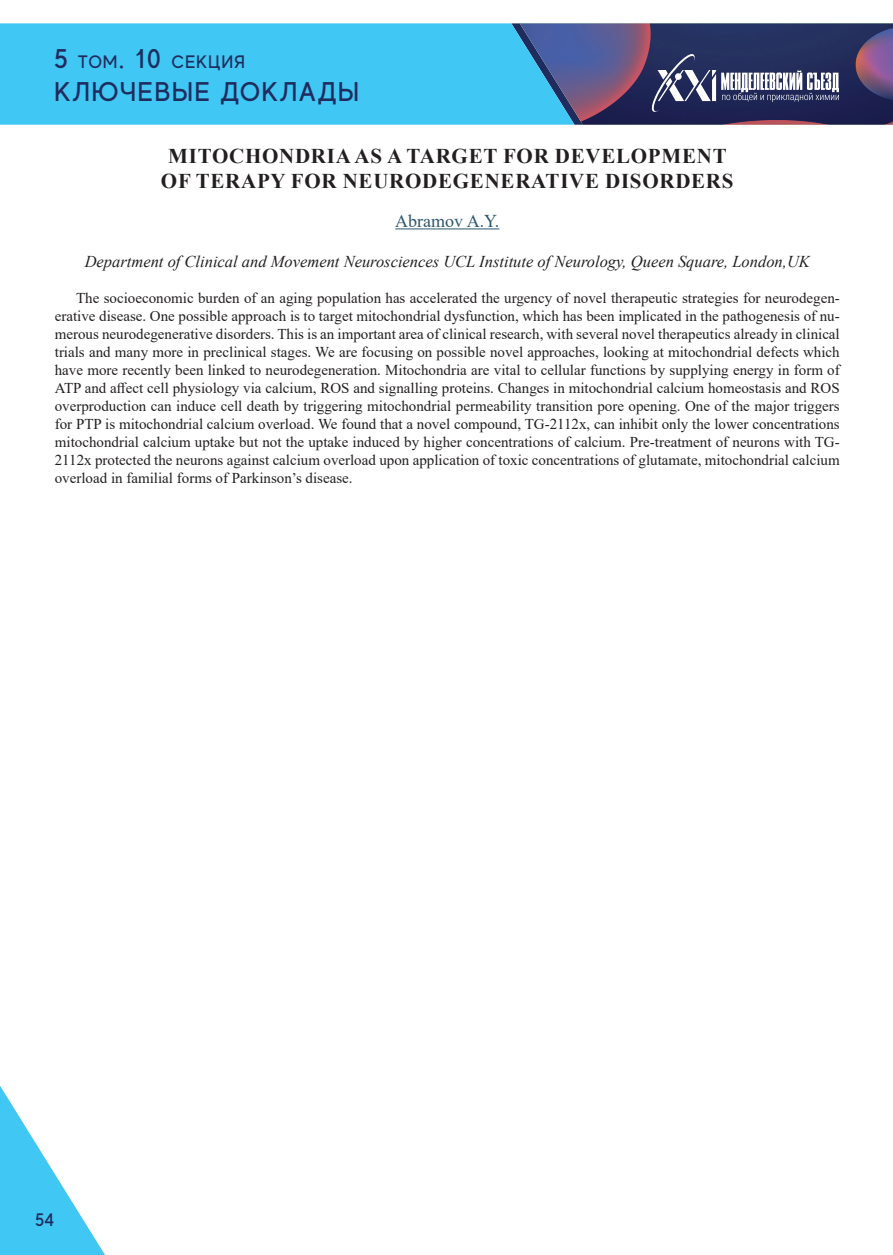
<style>
.page{position:relative;width:893px;height:1255px;background:#fff}
.page>*{position:absolute;margin:0;border:0;box-sizing:border-box;transform-origin:0 0}
.t1{font:500 27px "MADE Evolve Sans";letter-spacing:.05em;color:#1f2c5d}
.t2{font:700 21px/25.2px "Times New Roman";letter-spacing:.035em;color:#231f20;text-align:center}
.t3{font:500 18px "MADE Evolve Sans";letter-spacing:.05em;color:#1f2c5d}
.t4{font:18px "Times New Roman";color:#2e576f}
.t5{font:italic 16.5px "Times New Roman";color:#231f20}
.t6{font:15px/18px "Times New Roman";color:#231f20;text-align:justify}
.s1{font-size:27px}
</style>
<div class="page">
<div style="left:0;top:23px;width:511px;height:102px;background:#40c7f4"></div>
<svg style="left:0;top:1086px;width:105px;height:168px"></svg>
<svg style="left:511px;top:23px;width:382px;height:102px;background:#48527e"></svg>
<hr style="left:395px;top:228px;width:104px;height:1px;background:#2e576f">
<p class="t3" style="left:54px;top:51px;width:193px"><span class="s1">5</span> ТОМ<span class="s1">. 10</span> СЕКЦИЯ</p>
<h1 class="t1" style="left:54px;top:74px;width:307px">КЛЮЧЕВЫЕ ДОКЛАДЫ</h1>
<h2 class="t2" style="left:161px;top:143px;width:574px">MITOCHONDRIA AS A TARGET FOR DEVELOPMENT<br>OF TERAPY FOR NEURODEGENERATIVE DISORDERS</h2>
<p class="t4" style="left:395px;top:208px;width:106px">Abramov A.Y.</p>
<p class="t5" style="left:85px;top:250px;width:727px">Department of Clinical and Movement Neurosciences UCL Institute of Neurology, Queen Square, London,UK</p>
<p class="t6" style="left:55px;top:288px;width:786px;text-indent:21px">The socioeconomic burden of an aging population has accelerated the urgency of novel therapeutic strategies for neurodegen&shy;erative disease. One possible approach is to target mitochondrial dysfunction, which has been implicated in the pathogenesis of nu&shy;merous neurodegenerative disorders. This is an important area of clinical research, with several novel therapeutics already in clinical trials and many more in preclinical stages. We are focusing on possible novel approaches, looking at mitochondrial defects which have more recently been linked to neurodegeneration. Mitochondria are vital to cellular functions by supplying energy in form of ATP and affect cell physiology via calcium, ROS and signalling proteins. Changes in mitochondrial calcium homeostasis and ROS overproduction can induce cell death by triggering mitochondrial permeability transition pore opening. One of the major triggers for PTP is mitochondrial calcium overload. We found that a novel compound, TG-2112x, can inhibit only the lower concentrations mitochondrial calcium uptake but not the uptake induced by higher concentrations of calcium. Pre-treatment of neurons with TG-2112x protected the neurons against calcium overload upon application of toxic concentrations of glutamate, mitochondrial calcium overload in familial forms of Parkinson’s disease.</p>
<p class="t3" style="left:35px;top:1208px;width:20px">54</p>
</div>
